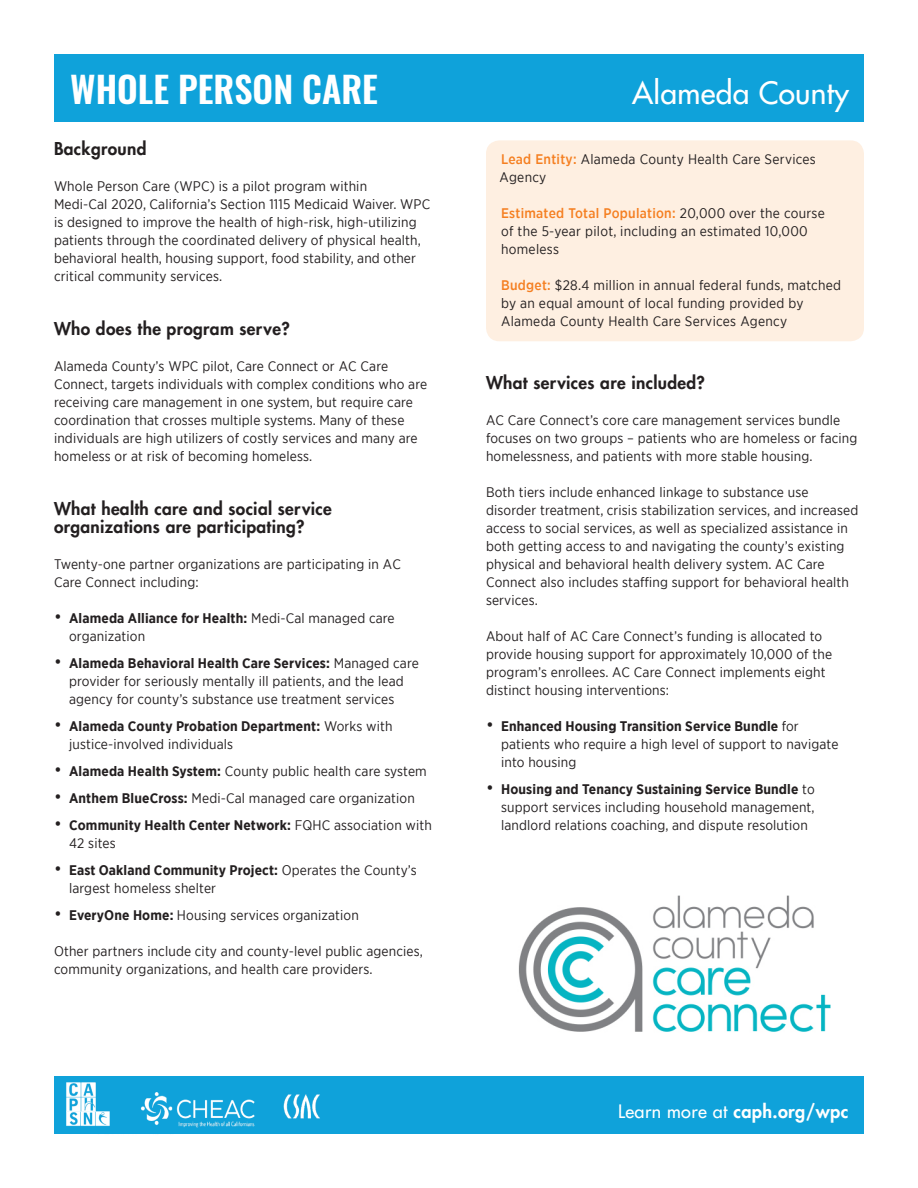
<style>
.page{position:relative;width:918px;height:1188px;background:#fff}
.page>*{position:absolute;margin:0;border:0;box-sizing:border-box;transform-origin:0 0}
.t1{font:600 36px "Oswald";color:#fff}
.t2{font:30px "Futura LT";letter-spacing:.01em;color:#fff}
.t3{font:800 18px "Futura LT";letter-spacing:.02em;color:#fff}
.t4{font:800 17.25px/18px "Futura LT";letter-spacing:.02em;color:#231f20}
.t5{font:13.8px/18px "Gotham Narrow";letter-spacing:.01em;color:#231f20}
.t6{font:700 13.8px/18px "Gotham Narrow";letter-spacing:.01em;color:#231f20}
.s1{font-size:18px}
.s2{font-weight:700}
.s3{font-weight:400;font-size:18px}
.s4{font-weight:400}
.s5{font-weight:500;color:#f57f21}
</style>
<div class="page">
<div style="left:54px;top:54px;width:810px;height:68px;background:#0fa2da"></div>
<div style="left:54px;top:1077px;width:810px;height:57px;background:#0fa2da"></div>
<img style="left:66px;top:1082px;width:30px;height:28px">
<img style="left:66px;top:1110px;width:44px;height:16px">
<img style="left:140px;top:1092px;width:115px;height:36px">
<img style="left:283px;top:1094px;width:37px;height:25px">
<img style="left:518px;top:896px;width:313px;height:136px">
<div style="left:486px;top:140px;width:378px;height:201px;background:#feefe1;border-radius:14px"></div>
<p class="t1" style="left:70px;top:64px;width:309px">WHOLE PERSON CARE</p>
<p class="t2" style="left:632px;top:73px;width:218px">Alameda County</p>
<p class="t4" style="left:54px;top:140px;width:94px">Background</p>
<p class="t5" style="left:54px;top:177px;width:315px">Whole Person Care (WPC) is a pilot program within</p>
<p class="t5" style="left:54px;top:195px;width:378px">Medi-Cal 2020, California’s Section 1115 Medicaid Waiver. WPC is designed to improve the health of high-risk, high-utilizing patients through the coordinated delivery of physical health, behavioral health, housing support, food stability, and other critical community services.</p>
<p class="t4" style="left:54px;top:320px;width:237px">Who does the program serve?</p>
<p class="t5" style="left:54px;top:357px;width:375px">Alameda County’s WPC pilot, Care Connect or AC Care Connect, targets individuals with complex conditions who are receiving care management in one system, but require care coordination that crosses multiple systems. Many of these individuals are high utilizers of costly services and many are homeless or at risk of becoming homeless.</p>
<p class="t4" style="left:54px;top:500px;width:279px">What health care and social service organizations are participating?</p>
<p class="t5" style="left:54px;top:555px;width:348px">Twenty-one partner organizations are participating in AC<br>Care Connect including:</p>
<p class="t5" style="left:69px;top:609px;width:327px;text-indent:-15px"><span class="s1">•</span> <span class="s2">Alameda Alliance for Health:</span> Medi-Cal managed care organization</p>
<p class="t5" style="left:69px;top:654px;width:351px;text-indent:-15px"><span class="s1">•</span> <span class="s2">Alameda Behavioral Health Care Services:</span> Managed care provider for seriously mentally ill patients, and the lead agency for county’s substance use treatment services</p>
<p class="t5" style="left:69px;top:717px;width:325px;text-indent:-15px"><span class="s1">•</span> <span class="s2">Alameda County Probation Department:</span> Works with justice-involved individuals</p>
<p class="t5" style="left:54px;top:762px;width:374px"><span class="s1">•</span> <span class="s2">Alameda Health System:</span> County public health care system</p>
<p class="t5" style="left:54px;top:789px;width:362px"><span class="s1">•</span> <span class="s2">Anthem BlueCross:</span> Medi-Cal managed care organization</p>
<p class="t6" style="left:69px;top:816px;width:364px;text-indent:-15px"><span class="s3">•</span> Community Health Center Network: <span class="s4">FQHC association with<br>42 sites</span></p>
<p class="t5" style="left:69px;top:861px;width:349px;text-indent:-15px"><span class="s1">•</span> <span class="s2">East Oakland Community Project:</span> Operates the County’s largest homeless shelter</p>
<p class="t5" style="left:54px;top:906px;width:306px"><span class="s1">•</span> <span class="s2">EveryOne Home:</span> Housing services organization</p>
<p class="t5" style="left:54px;top:942px;width:370px">Other partners include city and county-level public agencies, community organizations, and health care providers.</p>
<p class="t5" style="left:500px;top:150px;width:318px"><span class="s5">Lead Entity:</span> Alameda County Health Care Services<br>Agency</p>
<p class="t5" style="left:501px;top:204px;width:325px"><span class="s5">Estimated Total Population:</span> 20,000 over the course of the 5-year pilot, including an estimated 10,000 homeless</p>
<p class="t5" style="left:501px;top:276px;width:342px"><span class="s5">Budget:</span> $28.4 million in annual federal funds, matched by an equal amount of local funding provided by<br>Alameda County Health Care Services Agency</p>
<p class="t4" style="left:486px;top:373px;width:220px">What services are included?</p>
<p class="t5" style="left:486px;top:410px;width:373px">AC Care Connect’s core care management services bundle focuses on two groups – patients who are homeless or facing homelessness, and patients with more stable housing.</p>
<p class="t5" style="left:486px;top:482px;width:374px">Both tiers include enhanced linkage to substance use disorder treatment, crisis stabilization services, and increased access to social services, as well as specialized assistance in both getting access to and navigating the county’s existing physical and behavioral health delivery system. AC Care Connect also includes staffing support for behavioral health services.</p>
<p class="t5" style="left:486px;top:626px;width:348px">About half of AC Care Connect’s funding is allocated to provide housing support for approximately 10,000 of the program’s enrollees. AC Care Connect implements eight distinct housing interventions:</p>
<p class="t5" style="left:501px;top:716px;width:339px;text-indent:-15px"><span class="s1">•</span> <span class="s2">Enhanced Housing Transition Service Bundle</span> for patients who require a high level of support to navigate into housing</p>
<p class="t5" style="left:501px;top:779px;width:315px;text-align:justify;text-indent:-15px"><span class="s1">•</span> <span class="s2">Housing and Tenancy Sustaining Service Bundle</span> to support services including household management, landlord relations coaching, and dispute resolution</p>
<p class="t3" style="left:618px;top:1099px;width:232px"><span class="s4">Learn more at</span> caph.org/wpc</p>
</div>
